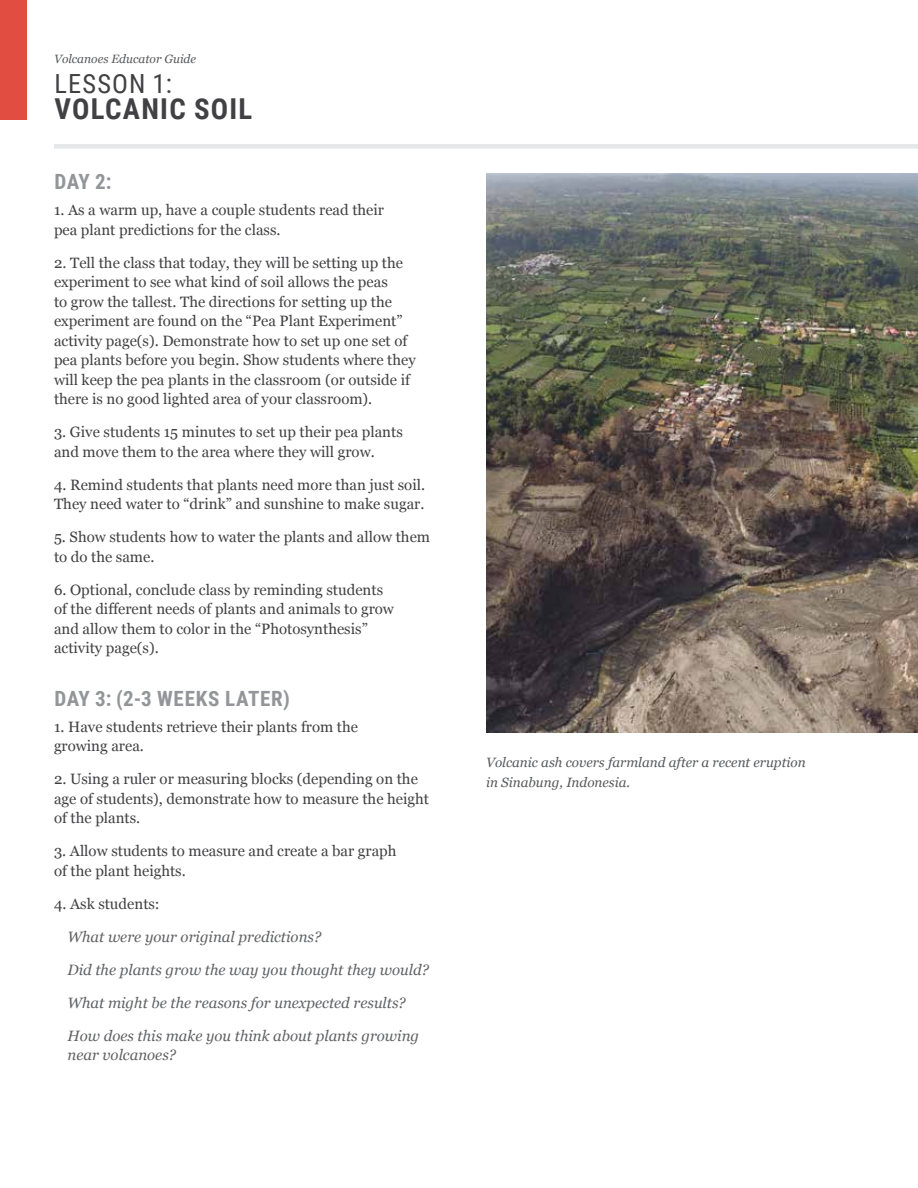
<style>
.page{position:relative;width:918px;height:1188px;background:#fff}
.page>*{position:absolute;margin:0;border:0;box-sizing:border-box;transform-origin:0 0}
.t1{font:700 28.8px "Roboto Condensed";letter-spacing:.045em;color:#414042}
.t2{font:26.4px "Roboto Condensed";letter-spacing:.045em;color:#414042}
.t3{font:700 21px "Roboto Condensed";letter-spacing:.035em;color:#939598}
.t4{font:15px/19.5px "Georgia";color:#414042}
.t5{font:italic 15px/19.5px "Georgia";color:#616264}
.t6{font:italic 13.5px/19.5px "Georgia";color:#58595b}
.t7{font:italic 12px "Georgia";color:#58595b}
</style>
<div class="page">
<div style="left:54px;top:144px;width:864px;height:5px;background:#e6e7e8"></div>
<div style="left:0;top:0;width:27px;height:119px;background:#e14e41"></div>
<img style="left:486px;top:173px;width:432px;height:559px">
<p class="t7" style="left:54px;top:50px;width:144px">Volcanoes Educator Guide</p>
<h2 class="t2" style="left:54px;top:65px;width:119px">LESSON 1:</h2>
<h1 class="t1" style="left:55px;top:89px;width:197px">VOLCANIC SOIL</h1>
<h3 class="t3" style="left:54px;top:167px;width:59px">DAY 2:</h3>
<p class="t4" style="left:54px;top:200px;width:332px">1. As a warm up, have a couple students read their pea plant predictions for the class.</p>
<p class="t4" style="left:54px;top:252px;width:363px">2. Tell the class that today, they will be setting up the experiment to see what kind of soil allows the peas<br>to grow the tallest. The directions for setting up the experiment are found on the “Pea Plant Experiment” activity page(s). Demonstrate how to set up one set of pea plants before you begin. Show students where they will keep the pea plants in the classroom (or outside if there is no good lighted area of your classroom).</p>
<p class="t4" style="left:54px;top:422px;width:350px">3. Give students 15 minutes to set up their pea plants and move them to the area where they will grow.</p>
<p class="t4" style="left:54px;top:474px;width:373px">4. Remind students that plants need more than just soil.<br>They need water to “drink” and sunshine to make sugar.</p>
<p class="t4" style="left:54px;top:527px;width:378px">5. Show students how to water the plants and allow them to do the same.</p>
<p class="t4" style="left:54px;top:579px;width:342px">6. Optional, conclude class by reminding students of the different needs of plants and animals to grow and allow them to color in the “Photosynthesis” activity page(s).</p>
<h3 class="t3" style="left:54px;top:683px;width:237px">DAY 3: (2-3 WEEKS LATER)</h3>
<p class="t4" style="left:54px;top:716px;width:306px">1. Have students retrieve their plants from the growing area.</p>
<p class="t4" style="left:54px;top:769px;width:377px">2. Using a ruler or measuring blocks (depending on the age of students), demonstrate how to measure the height of the plants.</p>
<p class="t4" style="left:54px;top:841px;width:344px">3. Allow students to measure and create a bar graph of the plant heights.</p>
<p class="t4" style="left:54px;top:893px;width:107px">4. Ask students:</p>
<p class="t5" style="left:68px;top:926px;width:255px">What were your original predictions?</p>
<p class="t5" style="left:68px;top:959px;width:363px">Did the plants grow the way you thought they would?</p>
<p class="t5" style="left:68px;top:992px;width:340px">What might be the reasons for unexpected results?</p>
<p class="t5" style="left:68px;top:1025px;width:353px">How does this make you think about plants growing near volcanoes?</p>
<p class="t6" style="left:486px;top:752px;width:321px">Volcanic ash covers farmland after a recent eruption in Sinabung, Indonesia.</p>
</div>
